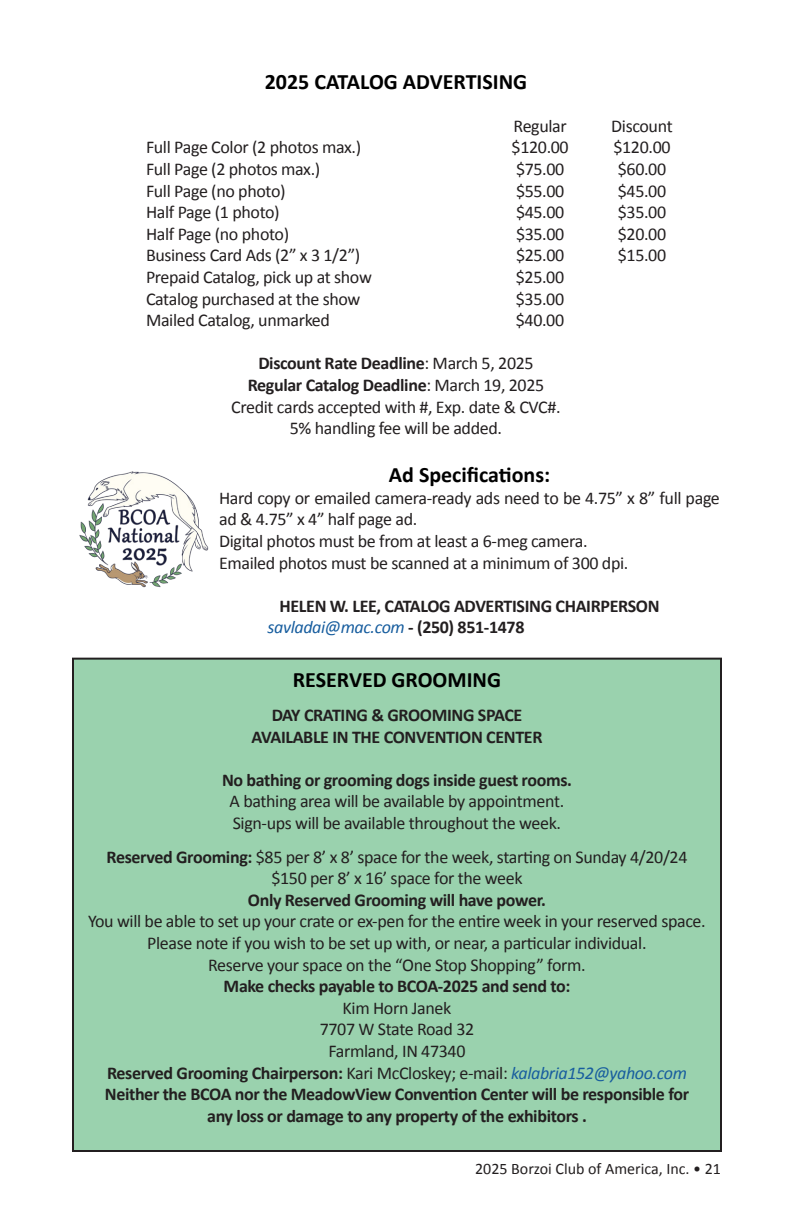
<style>
.page{position:relative;width:792px;height:1224px;background:#fff}
.page>*{position:absolute;margin:0;border:0;box-sizing:border-box;transform-origin:0 0}
.Subhead{font:700 22px "Calibri";color:#000}
.Executive_names{font:18px/21.6px "Calibri";letter-spacing:-.02em;color:#231f20}
.Executive_names-2{font:700 18px/21.6px "Calibri";letter-spacing:-.02em;color:#231f20;text-align:center}
.Executive_names-3{font:italic 18px "Calibri";letter-spacing:-.02em;color:#175d9e}
.t1{font:16px "Calibri";color:#231f20}
.s1{font-weight:400}
.s2{font-weight:700;font-style:normal;color:#231f20}
.s3{font-weight:700}
.s4{font-weight:400;font-style:italic;color:#175d9e}
</style>
<div class="page">
<img style="left:79px;top:471px;width:130px;height:117px">
<div style="left:73px;top:659px;width:648px;height:492px;background:#9ad2ae"></div>
<div style="left:72px;top:658px;width:650px;height:494px;border:2px solid #231f20"></div>
<p class="Subhead" style="left:265px;top:66px;width:264px">2025 CATALOG ADVERTISING</p>
<p class="Executive_names" style="left:514px;top:114px;width:55px">Regular</p>
<p class="Executive_names" style="left:611px;top:114px;width:63px">Discount</p>
<p class="Executive_names" style="left:146px;top:136px;width:217px">Full Page Color (2 photos max.)</p>
<p class="Executive_names" style="left:512px;top:136px;width:59px">$120.00</p>
<p class="Executive_names" style="left:613px;top:136px;width:59px">$120.00</p>
<p class="Executive_names" style="left:146px;top:158px;width:176px">Full Page (2 photos max.)</p>
<p class="Executive_names" style="left:516px;top:158px;width:50px">$75.00</p>
<p class="Executive_names" style="left:618px;top:158px;width:50px">$60.00</p>
<p class="Executive_names" style="left:146px;top:179px;width:141px">Full Page (no photo)</p>
<p class="Executive_names" style="left:516px;top:179px;width:50px">$55.00</p>
<p class="Executive_names" style="left:618px;top:179px;width:50px">$45.00</p>
<p class="Executive_names" style="left:146px;top:201px;width:135px">Half Page (1 photo)</p>
<p class="Executive_names" style="left:516px;top:201px;width:50px">$45.00</p>
<p class="Executive_names" style="left:618px;top:201px;width:50px">$35.00</p>
<p class="Executive_names" style="left:146px;top:222px;width:145px">Half Page (no photo)</p>
<p class="Executive_names" style="left:516px;top:222px;width:50px">$35.00</p>
<p class="Executive_names" style="left:618px;top:222px;width:50px">$20.00</p>
<p class="Executive_names" style="left:146px;top:244px;width:216px">Business Card Ads (2” x 3 1/2”)</p>
<p class="Executive_names" style="left:516px;top:244px;width:50px">$25.00</p>
<p class="Executive_names" style="left:618px;top:244px;width:50px">$15.00</p>
<p class="Executive_names" style="left:146px;top:266px;width:227px">Prepaid Catalog, pick up at show</p>
<p class="Executive_names" style="left:516px;top:266px;width:50px">$25.00</p>
<p class="Executive_names" style="left:146px;top:287px;width:216px">Catalog purchased at the show</p>
<p class="Executive_names" style="left:516px;top:287px;width:50px">$35.00</p>
<p class="Executive_names" style="left:146px;top:309px;width:185px">Mailed Catalog, unmarked</p>
<p class="Executive_names" style="left:516px;top:309px;width:50px">$40.00</p>
<p class="Executive_names-2" style="left:258px;top:352px;width:277px">Discount Rate Deadline<span class="s1">: March 5, 2025</span></p>
<p class="Executive_names-2" style="left:248px;top:374px;width:298px">Regular Catalog Deadline<span class="s1">: March 19, 2025</span></p>
<p class="Executive_names" style="left:231px;top:395px;width:331px">Credit cards accepted with #, Exp. date &amp; CVC#.</p>
<p class="Executive_names" style="left:290px;top:417px;width:214px">5% handling fee will be added.</p>
<p class="Subhead" style="left:389px;top:459px;width:163px">Ad Specifications:</p>
<p class="Executive_names" style="left:219px;top:486px;width:502px">Hard copy or emailed camera-ready ads need to be 4.75” x 8” full page ad &amp; 4.75” x 4” half page ad.</p>
<p class="Executive_names" style="left:219px;top:530px;width:370px">Digital photos must be from at least a 6-meg camera.</p>
<p class="Executive_names" style="left:219px;top:551px;width:411px">Emailed photos must be scanned at a minimum of 300 dpi.</p>
<p class="Executive_names-2" style="left:280px;top:594px;width:381px">HELEN W. LEE, CATALOG ADVERTISING CHAIRPERSON</p>
<p class="Executive_names-3" style="left:268px;top:615px;width:258px">savladai@mac.com <span class="s2">- (250) 851-1478</span></p>
<p class="Subhead" style="left:293px;top:665px;width:210px">RESERVED GROOMING</p>
<p class="Executive_names-2" style="left:272px;top:704px;width:252px">DAY CRATING &amp; GROOMING SPACE</p>
<p class="Executive_names-2" style="left:252px;top:725px;width:292px">AVAILABLE IN THE CONVENTION CENTER</p>
<p class="Executive_names-2" style="left:222px;top:768px;width:351px">No bathing or grooming dogs inside guest rooms.</p>
<p class="Executive_names" style="left:230px;top:790px;width:336px">A bathing area will be available by appointment.<br>Sign-ups will be available throughout the week.</p>
<p class="Executive_names" style="left:107px;top:845px;width:582px"><span class="s3">Reserved Grooming:</span> $85 per 8’ x 8’ space for the week, starting on Sunday 4/20/24</p>
<p class="Executive_names" style="left:271px;top:867px;width:253px">$150 per 8’ x 16’ space for the week</p>
<p class="Executive_names-2" style="left:248px;top:888px;width:300px">Only Reserved Grooming will have power.</p>
<p class="Executive_names" style="left:88px;top:910px;width:619px">You will be able to set up your crate or ex-pen for the entire week in your reserved space.</p>
<p class="Executive_names" style="left:147px;top:932px;width:501px;text-align:center">Please note if you wish to be set up with, or near, a particular individual.<br>Reserve your space on the “One Stop Shopping” form.</p>
<p class="Executive_names-2" style="left:224px;top:975px;width:348px">Make checks payable to BCOA-2025 and send to:</p>
<p class="Executive_names" style="left:343px;top:997px;width:110px">Kim Horn Janek</p>
<p class="Executive_names" style="left:320px;top:1018px;width:156px">7707 W State Road 32</p>
<p class="Executive_names" style="left:328px;top:1040px;width:139px">Farmland, IN 47340</p>
<p class="Executive_names-2" style="left:107px;top:1061px;width:581px">Reserved Grooming Chairperson: <span class="s1">Kari McCloskey; e-mail:</span> <span class="s4">kalabria152@yahoo.com</span></p>
<p class="Executive_names-2" style="left:105px;top:1083px;width:586px">Neither the BCOA nor the MeadowView Convention Center will be responsible for any loss or damage to any property of the exhibitors .</p>
<p class="t1" style="left:475px;top:1158px;width:247px">2025 Borzoi Club of America, Inc. • 21</p>
</div>
